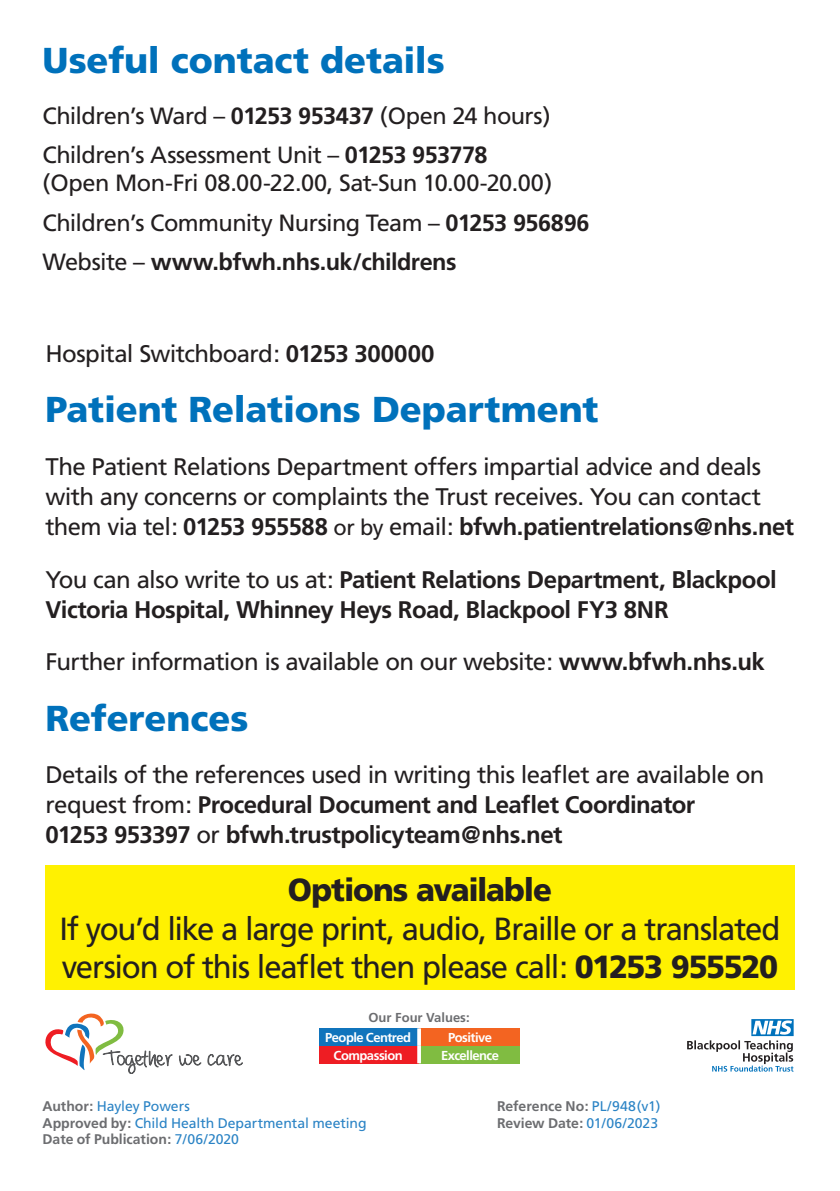
<style>
.page{position:relative;width:840px;height:1191px;background:#fff}
.page>*{position:absolute;margin:0;border:0;box-sizing:border-box;transform-origin:0 0}
.MAIN_HEADER_A_4mm{font:900 36px "Frutiger";letter-spacing:-.005em;color:#0071bb}
.t1{font:32px/38.4px "Frutiger";letter-spacing:-.04em;color:#231f20;text-align:center}
.t2{font:24px/30px "Frutiger";letter-spacing:-.025em;color:#231f20}
.t3{font:700 24px/30px "Frutiger";letter-spacing:-.02em;color:#231f20}
.BODY_TEXT{font:23.6px/28px "Frutiger";letter-spacing:-.025em;color:#231f20}
.BODY_TEXT-2{font:700 23.6px "Frutiger";letter-spacing:-.02em;color:#231f20}
.t4{font:700 14px "Frutiger";letter-spacing:-.005em;color:#6c6d70}
.t5{font:14px "Frutiger";letter-spacing:-.005em;color:#2a83c5}
.t6{font:700 13px "Frutiger";letter-spacing:-.04em;color:#fff}
.t7{font:700 13px "Frutiger";color:#6c6d70}
.s1{font-weight:700}
.s2{font-weight:400}
.s3{font-size:22px}
.s4{font-weight:900}
.s5{font-weight:700;color:#6c6d70}
.s6{font-weight:400;color:#2a83c5}
</style>
<div class="page">
<div style="left:45px;top:865px;width:749px;height:124px;background:#fff101"></div>
<svg style="left:45px;top:1013px;width:127px;height:60px"></svg>
<svg style="left:179px;top:1054px;width:22px;height:11px"></svg>
<svg style="left:208px;top:1054px;width:34px;height:11px"></svg>
<div style="left:319px;top:1028px;width:100px;height:17px;background:#1074bc"></div>
<div style="left:419px;top:1028px;width:100px;height:17px;background:#f36421"></div>
<div style="left:319px;top:1045px;width:100px;height:18px;background:#ee1d23"></div>
<div style="left:419px;top:1045px;width:100px;height:18px;background:#80bc41"></div>
<svg style="left:417px;top:1028px;width:4px;height:17px"></svg>
<svg style="left:417px;top:1045px;width:4px;height:18px"></svg>
<svg style="left:687px;top:1019px;width:106px;height:52px"></svg>
<p class="MAIN_HEADER_A_4mm" style="left:43px;top:39px;width:403px">Useful contact details</p>
<p class="BODY_TEXT" style="left:43px;top:102px;width:509px">Children’s Ward – <span class="s1">01253 953437</span> (Open 24 hours)</p>
<p class="BODY_TEXT" style="left:43px;top:141px;width:511px">Children’s Assessment Unit – <span class="s1">01253 953778 </span>(Open Mon-Fri 08.00-22.00, Sat-Sun 10.00-20.00)</p>
<p class="BODY_TEXT" style="left:43px;top:208px;width:548px">Children’s Community Nursing Team – <span class="s1">01253 956896</span></p>
<p class="BODY_TEXT-2" style="left:43px;top:248px;width:415px"><span class="s2">Website –</span> www.bfwh.nhs.uk/childrens</p>
<p class="t2" style="left:45px;top:338px;width:390px">Hospital Switchboard: <span class="s1">01253 300000</span></p>
<p class="MAIN_HEADER_A_4mm" style="left:45px;top:388px;width:554px">Patient Relations Department</p>
<p class="t2" style="left:45px;top:451px;width:749px">The Patient Relations Department offers impartial advice and deals with any concerns or complaints the Trust receives. You can contact them via tel: <span class="s1">01253 955588</span> <span class="s3">or by</span> email: <span class="s1">bfwh.patientrelations@nhs.net</span></p>
<p class="t3" style="left:45px;top:564px;width:732px"><span class="s2">You can also write to us at:</span> Patient Relations Department, Blackpool<br>Victoria Hospital, Whinney Heys Road, Blackpool FY3 8NR</p>
<p class="t2" style="left:45px;top:647px;width:720px">Further information is available on our website: <span class="s1">www.bfwh.nhs.uk</span></p>
<p class="MAIN_HEADER_A_4mm" style="left:45px;top:696px;width:204px">References</p>
<p class="t3" style="left:45px;top:759px;width:720px"><span class="s2">Details of the references used in writing this leaflet are available on request from:</span> Procedural Document and Leaflet Coordinator<br>01253 953397 <span class="s2">or</span> bfwh.trustpolicyteam@nhs.net</p>
<p class="t1" style="left:59px;top:870px;width:722px"><span class="s4">Options available<br></span>If you’d like a large print, audio, Braille or a translated version of this leaflet then please call: <span class="s4">01253 955520</span></p>
<p class="t7" style="left:368px;top:1009px;width:103px">Our Four Values:</p>
<p class="t6" style="left:325px;top:1030px;width:88px">People Centred</p>
<p class="t6" style="left:448px;top:1030px;width:45px">Positive</p>
<p class="t6" style="left:333px;top:1047px;width:71px">Compassion</p>
<p class="t6" style="left:441px;top:1047px;width:59px">Excellence</p>
<p class="t5" style="left:43px;top:1097px;width:149px"><span class="s5">Author:</span> Hayley Powers</p>
<p class="t4" style="left:497px;top:1097px;width:165px">Reference No: <span class="s6">PL/948(v1)</span></p>
<p class="t5" style="left:43px;top:1114px;width:325px"><span class="s5">Approved by:</span> Child Health Departmental meeting</p>
<p class="t4" style="left:497px;top:1114px;width:162px">Review Date: <span class="s6">01/06/2023</span></p>
<p class="t4" style="left:43px;top:1131px;width:198px">Date of Publication: <span class="s6">7/06/2020</span></p>
</div>
